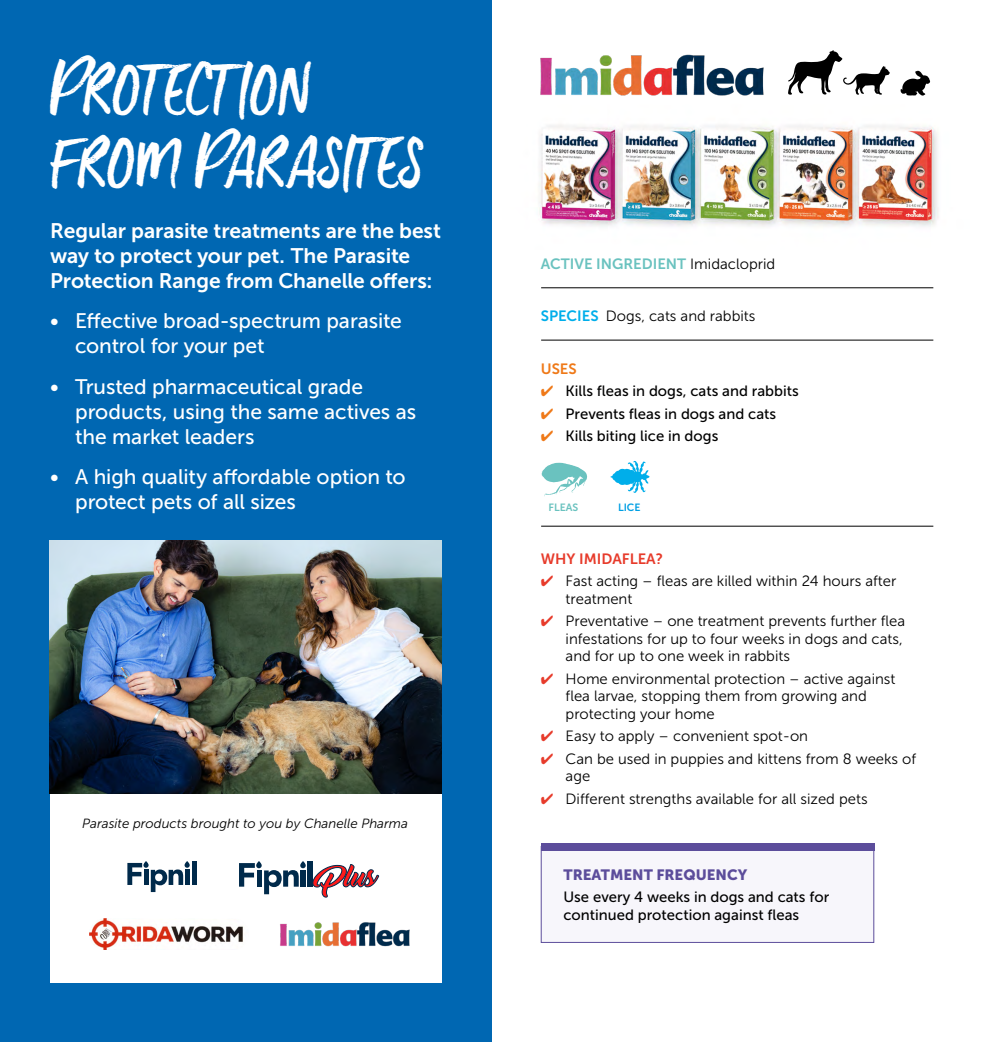
<style>
.page{position:relative;width:983px;height:1042px;background:#fff}
.page>*{position:absolute;margin:0;border:0;box-sizing:border-box;transform-origin:0 0}
.t1{font:700 40.77px/72.8px "Blue Liquid";letter-spacing:.06em;color:#fff}
.t2{font:21px/25.2px "Museo Sans 500";letter-spacing:-.005em;color:#fff}
.t3{font:21px/25.2px "Museo Sans 700";letter-spacing:-.005em;color:#fff}
.t4{font:14.88px/17.5px "Museo Sans 300";color:#000}
.t5{font:14.88px/17.5px "Museo Sans 500";color:#000}
.t6{font:14.88px "Museo Sans 700";color:#6ac2bf}
.t7{font:14.88px "Museo Sans 900";color:#5c4d9b}
.t8{font:14.88px "Museo Sans 700";color:#e73b2b}
.t9{font:14.88px "Museo Sans 700";color:#ef7918}
.t10{font:italic 13.3px "Museo Sans 300";color:#000}
.t11{font:10.5px "Museo Sans 700";color:#6ac2bf}
.t12{font:10.5px "Museo Sans 700";color:#009fe3}
.s1{font-family:"Museo Sans 300";color:#000}
.s2{font-family:"Museo Sans 700";color:#00aeea}
.s3{color:#ef7918}
.s4{color:#e73b2b}
</style>
<div class="page">
<div style="left:540px;top:846px;width:334px;height:97px;background:#f7f6fb;border:1px solid #5c4d9b"></div>
<img style="left:539px;top:124px;width:400px;height:103px">
<div style="left:0;top:0;width:491px;height:1042px;background:#0067b2"></div>
<img style="left:540px;top:54px;width:224px;height:42px">
<svg style="left:788px;top:50px;width:101px;height:45px"></svg>
<svg style="left:900px;top:71px;width:29px;height:25px"></svg>
<svg style="left:541px;top:463px;width:46px;height:34px"></svg>
<svg style="left:610px;top:461px;width:39px;height:32px"></svg>
<img style="left:50px;top:541px;width:391px;height:253px">
<hr style="left:541px;top:287px;width:392px;height:1px;background:#000">
<hr style="left:541px;top:340px;width:392px;height:1px;background:#000">
<hr style="left:541px;top:526px;width:392px;height:1px;background:#000">
<div style="left:50px;top:794px;width:391px;height:188px;background:#fff"></div>
<img style="left:89px;top:918px;width:160px;height:32px;border-radius:16px">
<img style="left:280px;top:922px;width:130px;height:25px">
<div style="left:185px;top:870px;width:5px;height:15px;background:#002a4b"></div>
<hr style="left:192px;top:861px;width:4px;height:24px;background:#002a4b">
<svg style="left:127px;top:861px;width:56px;height:31px"></svg>
<svg style="left:184px;top:861px;width:6px;height:7px"></svg>
<svg style="left:239px;top:863px;width:16px;height:23px"></svg>
<div style="left:256px;top:870px;width:5px;height:16px;background:#002a4b"></div>
<svg style="left:264px;top:870px;width:35px;height:24px"></svg>
<div style="left:301px;top:870px;width:5px;height:16px;background:#002a4b"></div>
<div style="left:308px;top:861px;width:5px;height:25px;background:#002a4b"></div>
<svg style="left:256px;top:861px;width:6px;height:7px"></svg>
<div style="left:300px;top:861px;width:6px;height:7px;background:#002a4b;border-radius:3px"></div>
<svg style="left:312px;top:864px;width:67px;height:33px"></svg>
<div style="left:540px;top:844px;width:334px;height:7px;background:#5c4d9b"></div>
<h1 class="t1" style="left:50px;top:65px;width:373px">PROTECTION<br>FROM PARASITES</h1>
<h2 class="t3" style="left:50px;top:218px;width:392px">Regular parasite treatments are the best way to protect your pet. The Parasite<br>Protection Range from Chanelle offers:</h2>
<h2 class="t2" style="left:75px;top:308px;width:328px;text-indent:-25px">• Effective broad-spectrum parasite control for your pet</h2>
<h2 class="t2" style="left:75px;top:374px;width:342px;text-indent:-25px">• Trusted pharmaceutical grade products, using the same actives as the market leaders</h2>
<h2 class="t2" style="left:75px;top:464px;width:332px;text-indent:-25px">• A high quality affordable option to protect pets of all sizes</h2>
<p class="t10" style="left:82px;top:816px;width:327px">Parasite products brought to you by Chanelle Pharma</p>
<p class="t6" style="left:540px;top:255px;width:236px">ACTIVE INGREDIENT <span class="s1">Imidacloprid</span></p>
<p class="t4" style="left:540px;top:308px;width:216px"><span class="s2">SPECIES</span> Dogs, cats and rabbits</p>
<p class="t9" style="left:540px;top:360px;width:37px">USES</p>
<p class="t5" style="left:540px;top:383px;width:259px"><span class="s3">✔</span> Kills fleas in dogs, cats and rabbits</p>
<p class="t5" style="left:540px;top:405px;width:237px"><span class="s3">✔</span> Prevents fleas in dogs and cats</p>
<p class="t5" style="left:540px;top:427px;width:179px"><span class="s3">✔</span> Kills biting lice in dogs</p>
<p class="t11" style="left:548px;top:501px;width:31px">FLEAS</p>
<p class="t12" style="left:618px;top:501px;width:24px">LICE</p>
<p class="t8" style="left:540px;top:550px;width:124px">WHY IMIDAFLEA?</p>
<p class="t4" style="left:565px;top:572px;width:332px;text-indent:-25px"><span class="s4">✔</span> Fast acting – fleas are killed within 24 hours after treatment</p>
<p class="t4" style="left:565px;top:612px;width:341px;text-indent:-25px"><span class="s4">✔</span> Preventative – one treatment prevents further flea infestations for up to four weeks in dogs and cats, and for up to one week in rabbits</p>
<p class="t4" style="left:565px;top:670px;width:331px;text-indent:-25px"><span class="s4">✔</span> Home environmental protection – active against flea larvae, stopping them from growing and protecting your home</p>
<p class="t4" style="left:540px;top:727px;width:269px"><span class="s4">✔</span> Easy to apply – convenient spot-on</p>
<p class="t4" style="left:565px;top:750px;width:352px;text-indent:-25px"><span class="s4">✔</span> Can be used in puppies and kittens from 8 weeks of age</p>
<p class="t4" style="left:540px;top:790px;width:328px"><span class="s4">✔</span> Different strengths available for all sized pets</p>
<p class="t7" style="left:563px;top:866px;width:185px">TREATMENT FREQUENCY</p>
<p class="t5" style="left:563px;top:888px;width:267px">Use every 4 weeks in dogs and cats for continued protection against fleas</p>
</div>
